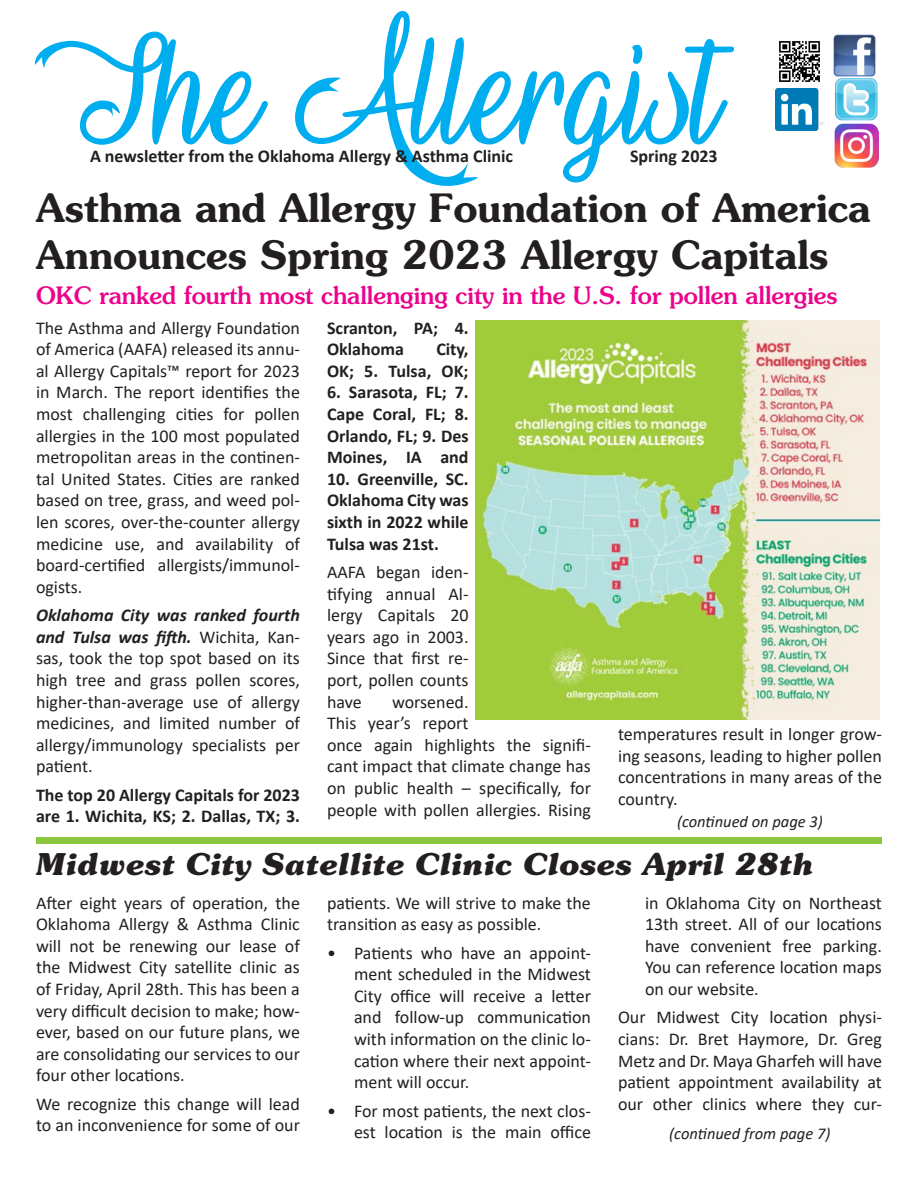
<style>
.page{position:relative;width:918px;height:1188px;background:#fff}
.page>*{position:absolute;margin:0;border:0;box-sizing:border-box;transform-origin:0 0}
.t1{font:151.5px "Vampire Calligraphy";color:#00aeef}
.t2{font:600 39px/46.8px "Souvenir";color:#231f20}
.t3{font:italic 700 30px "Souvenir";color:#231f20}
.t4{font:500 24px "Souvenir";color:#ed028c}
.t5{font:18px/21.6px "Calibri";color:#231f20;text-align:justify}
.t6{font:700 18px/21.6px "Calibri";color:#231f20}
.t7{font:italic 16.5px "Calibri";color:#231f20}
.s1{font-weight:700;font-style:italic}
</style>
<div class="page">
<img style="left:775px;top:41px;width:49px;height:90px">
<img style="left:833px;top:34px;width:43px;height:43px">
<img style="left:835px;top:78px;width:43px;height:43px">
<img style="left:835px;top:124px;width:44px;height:44px">
<div style="left:36px;top:837px;width:846px;height:6px;background:#8bc63e"></div>
<img style="left:475px;top:321px;width:405px;height:399px">
<p class="t1" style="left:36px;top:4px;width:687px">The Allergist</p>
<p class="t6" style="left:90px;top:145px;width:425px">A newsletter from the Oklahoma Allergy &amp; Asthma Clinic</p>
<p class="t6" style="left:630px;top:145px;width:89px">Spring 2023</p>
<p class="t2" style="left:36px;top:185px;width:836px">Asthma and Allergy Foundation of America<br>Announces Spring 2023 Allergy Capitals</p>
<p class="t4" style="left:36px;top:281px;width:803px">OKC ranked fourth most challenging city in the U.S. for pollen allergies</p>
<p class="t6" style="left:327px;top:317px;width:143px">Scranton, PA; 4.<br>Oklahoma</p>
<p class="t5" style="left:36px;top:316px;width:266px">The Asthma and Allergy Foundation of America (AAFA) released its annu&shy;al Allergy Capitals™ report for 2023 in March. The report identifies the most challenging cities for pollen allergies in the 100 most populated metropolitan areas in the continen&shy;tal United States. Cities are ranked based on tree, grass, and weed pol&shy;len scores, over-the-counter allergy medicine use, and availability of board-certified allergists/immunol&shy;ogists.</p>
<p class="t5" style="left:36px;top:604px;width:266px"><span class="s1">Oklahoma City was ranked fourth and Tulsa was fifth.</span> Wichita, Kan&shy;sas, took the top spot based on its high tree and grass pollen scores, higher-than-average use of allergy medicines, and limited number of allergy/immunology specialists per patient.</p>
<p class="t6" style="left:36px;top:784px;width:266px">The top 20 Allergy Capitals for 2023 are 1. Wichita, KS; 2. Dallas, TX; 3.</p>
<p class="t6" style="left:327px;top:338px;width:143px;text-align:right">City,<br>OK; 5. Tulsa, OK;</p>
<p class="t6" style="left:327px;top:381px;width:143px;text-align:justify">6. Sarasota, FL; 7.<br>Cape Coral, FL; 8.<br>Orlando, FL; 9. Des Moines, IA and</p>
<p class="t6" style="left:327px;top:468px;width:143px;text-align:justify">10. Greenville, SC.<br>Oklahoma City was sixth in 2022 while Tulsa was 21st.</p>
<p class="t5" style="left:327px;top:561px;width:143px">AAFA began iden&shy;tifying annual Al&shy;lergy Capitals 20 years ago in 2003.<br>Since that first re&shy;port, pollen counts have</p>
<p class="t5" style="left:327px;top:690px;width:265px;text-align:left;text-indent:65px">worsened.<br>This year’s report<br>once again highlights the signifi&shy;cant impact that climate change has on public health – specifically, for people with pollen allergies. Rising</p>
<p class="t5" style="left:618px;top:723px;width:265px">temperatures result in longer grow&shy;ing seasons, leading to higher pollen concentrations in many areas of the country.</p>
<p class="t7" style="left:677px;top:810px;width:147px">(continued on page 3)</p>
<p class="t3" style="left:36px;top:846px;width:780px">Midwest City Satellite Clinic Closes April 28th</p>
<p class="t5" style="left:36px;top:891px;width:266px">After eight years of operation, the Oklahoma Allergy &amp; Asthma Clinic will not be renewing our lease of the Midwest City satellite clinic as of Friday, April 28th. This has been a very difficult decision to make; how&shy;ever, based on our future plans, we are consolidating our services to our four other locations.</p>
<p class="t5" style="left:36px;top:1093px;width:266px">We recognize this change will lead to an inconvenience for some of our</p>
<p class="t5" style="left:327px;top:891px;width:265px">patients. We will strive to make the transition as easy as possible.</p>
<p class="t5" style="left:354px;top:941px;width:239px;text-indent:-27px">• Patients who have an appoint&shy;ment scheduled in the Midwest City office will receive a letter and follow-up communication with information on the clinic lo&shy;cation where their next appoint&shy;ment will occur.</p>
<p class="t5" style="left:327px;top:1099px;width:265px;text-align:right">• For most patients, the next clos&shy;est location is the main office</p>
<p class="t5" style="left:645px;top:891px;width:239px">in Oklahoma City on Northeast 13th street. All of our locations have convenient free parking.<br>You can reference location maps on our website.</p>
<p class="t5" style="left:618px;top:1006px;width:266px">Our Midwest City location physi&shy;cians: Dr. Bret Haymore, Dr. Greg Metz and Dr. Maya Gharfeh will have patient appointment availability at our other clinics where they cur-</p>
<p class="t7" style="left:669px;top:1122px;width:163px">(continued from page 7)</p>
</div>
